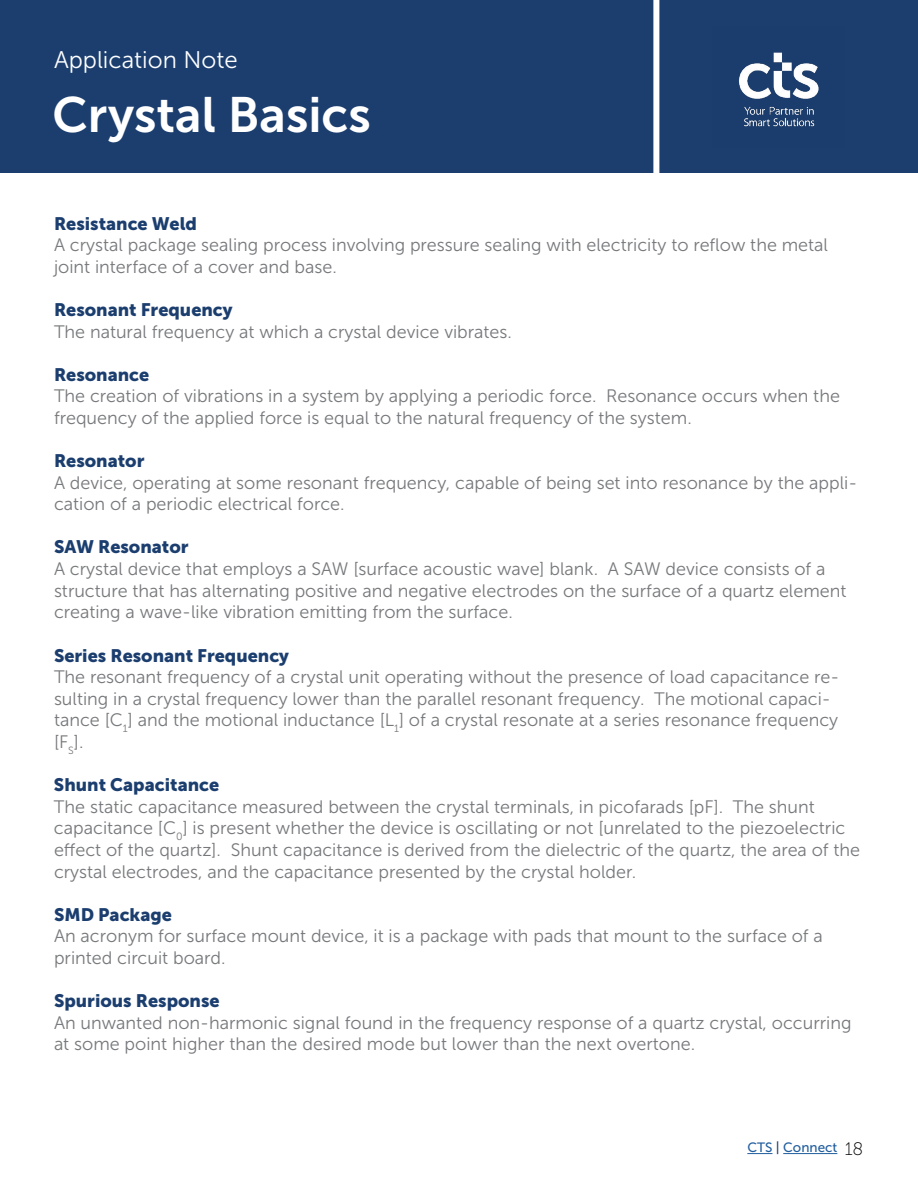
<style>
.page{position:relative;width:918px;height:1188px;background:#fff}
.page>*{position:absolute;margin:0;border:0;box-sizing:border-box;transform-origin:0 0}
.t1{font:49.5px "Museo Sans 700";color:#fff}
.t2{font:24px "Museo Sans 300";color:#fff}
.t3{font:18px/21.6px "Museo Sans 300";color:#76787b}
.t4{font:18px "Museo Sans 900";color:#1b3e6f}
.t5{font:13.5px "Museo Sans 500";color:#215e9e}
.s1{color:#1b3e6f}
.s2{font-family:"Museo Sans 100";font-size:18px;color:#000}
</style>
<div class="page">
<svg style="left:747px;top:1153px;width:25px;height:1px"></svg>
<hr style="left:783px;top:1153px;width:54px;height:1px;background:#215e9e">
<div style="left:0;top:0;width:918px;height:173px;background:#1b3e6f"></div>
<div style="left:653px;top:0;width:6px;height:173px;background:#fff"></div>
<img style="left:739px;top:52px;width:80px;height:75px">
<h2 class="t2" style="left:54px;top:46px;width:185px">Application Note</h2>
<h1 class="t1" style="left:52px;top:88px;width:320px">Crystal Basics</h1>
<p class="t4" style="left:54px;top:213px;width:144px">Resistance Weld</p>
<p class="t3" style="left:54px;top:234px;width:776px">A crystal package sealing process involving pressure sealing with electricity to reflow the metal joint interface of a cover and base.</p>
<p class="t4" style="left:54px;top:299px;width:180px">Resonant Frequency</p>
<p class="t3" style="left:54px;top:321px;width:459px">The natural frequency at which a crystal device vibrates.</p>
<p class="t4" style="left:54px;top:364px;width:97px">Resonance</p>
<p class="t3" style="left:54px;top:385px;width:787px">The creation of vibrations in a system by applying a periodic force. Resonance occurs when the frequency of the applied force is equal to the natural frequency of the system.</p>
<p class="t4" style="left:54px;top:451px;width:92px">Resonator</p>
<p class="t3" style="left:54px;top:472px;width:805px">A device, operating at some resonant frequency, capable of being set into resonance by the appli&shy;cation of a periodic electrical force.</p>
<p class="t4" style="left:54px;top:537px;width:136px">SAW Resonator</p>
<p class="t3" style="left:54px;top:558px;width:794px">A crystal device that employs a SAW [surface acoustic wave] blank. A SAW device consists of a structure that has alternating positive and negative electrodes on the surface of a quartz element creating a wave-like vibration emitting from the surface.</p>
<p class="t4" style="left:54px;top:645px;width:237px">Series Resonant Frequency</p>
<p class="t3" style="left:54px;top:666px;width:787px">The resonant frequency of a crystal unit operating without the presence of load capacitance re&shy;sulting in a crystal frequency lower than the parallel resonant frequency. The motional capaci&shy;tance [C<sub>1</sub>] and the motional inductance [L<sub>1</sub>] of a crystal resonate at a series resonance frequency [F<sub>S</sub>].</p>
<p class="t4" style="left:54px;top:775px;width:167px">Shunt Capacitance</p>
<p class="t3" style="left:54px;top:796px;width:808px">The static capacitance measured between the crystal terminals, in picofarads [pF]. The shunt capacitance [C<sub>0</sub>] is present whether the device is oscillating or not [unrelated to the piezoelectric effect of the quartz]. Shunt capacitance is derived from the dielectric of the quartz, the area of the crystal electrodes, and the capacitance presented by the crystal holder.</p>
<p class="t4" style="left:54px;top:904px;width:119px">SMD Package</p>
<p class="t3" style="left:54px;top:925px;width:770px">An acronym for surface mount device, it is a package with pads that mount to the surface of a printed circuit board.</p>
<p class="t4" style="left:54px;top:991px;width:167px">Spurious Response</p>
<p class="t3" style="left:54px;top:1012px;width:799px">An unwanted non-harmonic signal found in the frequency response of a quartz crystal, occurring at some point higher than the desired mode but lower than the next overtone.</p>
<p class="t5" style="left:747px;top:1140px;width:118px">CTS <span class="s1">|</span> Connect <span class="s2">18</span></p>
</div>
